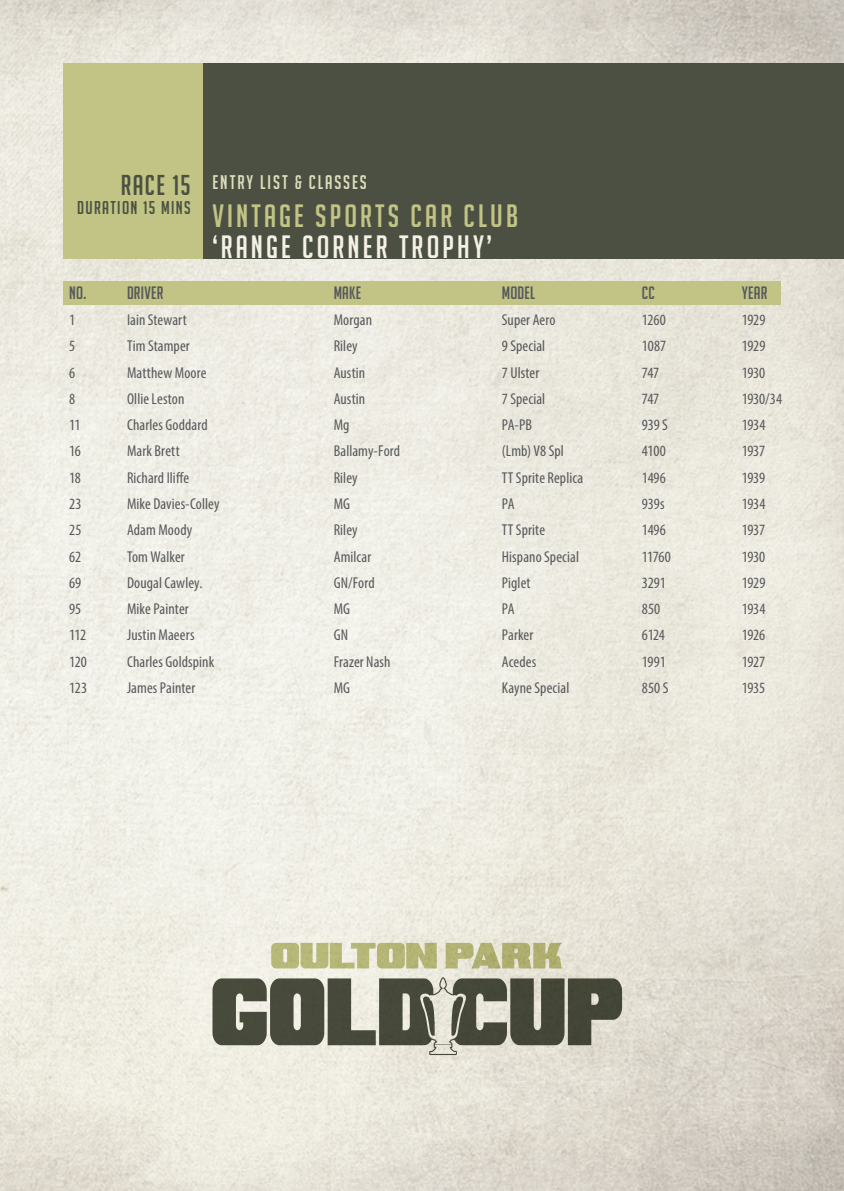
<style>
.page{position:relative;width:844px;height:1191px;background:#fff}
.page>*{position:absolute;margin:0;border:0;box-sizing:border-box;transform-origin:0 0}
.t1{font:31.5px "Big Noodle Titling";letter-spacing:.1em;color:#c1c485}
.t2{font:31.5px "Big Noodle Titling";letter-spacing:.1em;color:#f4f1e6}
.t3{font:28px "Big Noodle Titling";letter-spacing:.05em;color:#4c5042}
.t4{font:19.25px "Big Noodle Titling";letter-spacing:.1em;color:#dedebd}
.t5{font:18.03px "Big Noodle Titling";letter-spacing:.075em;color:#4c5042}
.t6{font:17.5px "Big Noodle Titling";letter-spacing:.015em;color:#57585a}
.t7{font:condensed 15.75px "Myriad Pro";letter-spacing:.005em;color:#57585a}
</style>
<div class="page">
<img style="left:0;top:0;width:843px;height:1191px">
<div style="left:63px;top:63px;width:780px;height:195px;background:#4c5042"></div>
<div style="left:63px;top:63px;width:139px;height:195px;background:#c1c485"></div>
<div style="left:63px;top:281px;width:717px;height:23px;background:#c1c485"></div>
<svg style="left:271px;top:943px;width:165px;height:25px;background:#c0c18c"></svg>
<svg style="left:445px;top:943px;width:117px;height:25px;background:#bcbb89"></svg>
<svg style="left:212px;top:977px;width:410px;height:78px;background:#828274"></svg>
<h2 class="t3" style="left:121px;top:170px;width:71px">RACE 15</h2>
<p class="t5" style="left:77px;top:198px;width:115px">DURATION 15 MINS</p>
<p class="t4" style="left:212px;top:171px;width:156px">ENTRY LIST &amp; CLASSES</p>
<h1 class="t1" style="left:212px;top:199px;width:307px">VINTAGE SPORTS CAR CLUB</h1>
<h1 class="t2" style="left:212px;top:230px;width:281px">‘RANGE CORNER TROPHY’</h1>
<p class="t6" style="left:69px;top:283px;width:96px">NO. DRIVER</p>
<p class="t6" style="left:333px;top:283px;width:29px">MAKE</p>
<p class="t6" style="left:501px;top:283px;width:35px">MODEL</p>
<p class="t6" style="left:641px;top:283px;width:14px">CC</p>
<p class="t6" style="left:741px;top:283px;width:27px">YEAR</p>
<p class="t7" style="left:69px;top:310px;width:8px">1</p>
<p class="t7" style="left:127px;top:310px;width:61px">Iain Stewart</p>
<p class="t7" style="left:333px;top:310px;width:40px">Morgan</p>
<p class="t7" style="left:501px;top:310px;width:55px">Super Aero</p>
<p class="t7" style="left:641px;top:310px;width:25px">1260</p>
<p class="t7" style="left:741px;top:310px;width:25px">1929</p>
<p class="t7" style="left:69px;top:337px;width:8px">5</p>
<p class="t7" style="left:127px;top:337px;width:64px">Tim Stamper</p>
<p class="t7" style="left:333px;top:337px;width:25px">Riley</p>
<p class="t7" style="left:501px;top:337px;width:45px">9 Special</p>
<p class="t7" style="left:641px;top:337px;width:26px">1087</p>
<p class="t7" style="left:741px;top:337px;width:25px">1929</p>
<p class="t7" style="left:69px;top:363px;width:8px">6</p>
<p class="t7" style="left:127px;top:363px;width:81px">Matthew Moore</p>
<p class="t7" style="left:333px;top:363px;width:33px">Austin</p>
<p class="t7" style="left:501px;top:363px;width:39px">7 Ulster</p>
<p class="t7" style="left:641px;top:363px;width:19px">747</p>
<p class="t7" style="left:741px;top:363px;width:25px">1930</p>
<p class="t7" style="left:69px;top:389px;width:8px">8</p>
<p class="t7" style="left:127px;top:389px;width:59px">Ollie Leston</p>
<p class="t7" style="left:333px;top:389px;width:33px">Austin</p>
<p class="t7" style="left:501px;top:389px;width:45px">7 Special</p>
<p class="t7" style="left:641px;top:389px;width:19px">747</p>
<p class="t7" style="left:741px;top:389px;width:42px">1930/34</p>
<p class="t7" style="left:69px;top:415px;width:13px">11</p>
<p class="t7" style="left:127px;top:415px;width:82px">Charles Goddard</p>
<p class="t7" style="left:333px;top:415px;width:17px">Mg</p>
<p class="t7" style="left:501px;top:415px;width:32px">PA-PB</p>
<p class="t7" style="left:641px;top:415px;width:27px">939 S</p>
<p class="t7" style="left:741px;top:415px;width:25px">1934</p>
<p class="t7" style="left:69px;top:442px;width:13px">16</p>
<p class="t7" style="left:127px;top:442px;width:54px">Mark Brett</p>
<p class="t7" style="left:333px;top:442px;width:68px">Ballamy-Ford</p>
<p class="t7" style="left:501px;top:442px;width:64px">(Lmb) V8 Spl</p>
<p class="t7" style="left:641px;top:442px;width:25px">4100</p>
<p class="t7" style="left:741px;top:442px;width:25px">1937</p>
<p class="t7" style="left:69px;top:468px;width:13px">18</p>
<p class="t7" style="left:127px;top:468px;width:63px">Richard Iliffe</p>
<p class="t7" style="left:333px;top:468px;width:25px">Riley</p>
<p class="t7" style="left:501px;top:468px;width:83px">TT Sprite Replica</p>
<p class="t7" style="left:641px;top:468px;width:25px">1496</p>
<p class="t7" style="left:741px;top:468px;width:25px">1939</p>
<p class="t7" style="left:69px;top:494px;width:14px">23</p>
<p class="t7" style="left:127px;top:494px;width:94px">Mike Davies-Colley</p>
<p class="t7" style="left:333px;top:494px;width:18px">MG</p>
<p class="t7" style="left:501px;top:494px;width:14px">PA</p>
<p class="t7" style="left:641px;top:494px;width:24px">939s</p>
<p class="t7" style="left:741px;top:494px;width:25px">1934</p>
<p class="t7" style="left:69px;top:520px;width:14px">25</p>
<p class="t7" style="left:127px;top:520px;width:67px">Adam Moody</p>
<p class="t7" style="left:333px;top:520px;width:25px">Riley</p>
<p class="t7" style="left:501px;top:520px;width:45px">TT Sprite</p>
<p class="t7" style="left:641px;top:520px;width:25px">1496</p>
<p class="t7" style="left:741px;top:520px;width:25px">1937</p>
<p class="t7" style="left:69px;top:547px;width:14px">62</p>
<p class="t7" style="left:127px;top:547px;width:59px">Tom Walker</p>
<p class="t7" style="left:333px;top:547px;width:39px">Amilcar</p>
<p class="t7" style="left:501px;top:547px;width:79px">Hispano Special</p>
<p class="t7" style="left:641px;top:547px;width:30px">11760</p>
<p class="t7" style="left:741px;top:547px;width:25px">1930</p>
<p class="t7" style="left:69px;top:573px;width:14px">69</p>
<p class="t7" style="left:127px;top:573px;width:77px">Dougal Cawley.</p>
<p class="t7" style="left:333px;top:573px;width:43px">GN/Ford</p>
<p class="t7" style="left:501px;top:573px;width:30px">Piglet</p>
<p class="t7" style="left:641px;top:573px;width:25px">3291</p>
<p class="t7" style="left:741px;top:573px;width:25px">1929</p>
<p class="t7" style="left:69px;top:599px;width:14px">95</p>
<p class="t7" style="left:127px;top:599px;width:63px">Mike Painter</p>
<p class="t7" style="left:333px;top:599px;width:18px">MG</p>
<p class="t7" style="left:501px;top:599px;width:14px">PA</p>
<p class="t7" style="left:641px;top:599px;width:20px">850</p>
<p class="t7" style="left:741px;top:599px;width:25px">1934</p>
<p class="t7" style="left:69px;top:625px;width:18px">112</p>
<p class="t7" style="left:127px;top:625px;width:69px">Justin Maeers</p>
<p class="t7" style="left:333px;top:625px;width:16px">GN</p>
<p class="t7" style="left:501px;top:625px;width:33px">Parker</p>
<p class="t7" style="left:641px;top:625px;width:24px">6124</p>
<p class="t7" style="left:741px;top:625px;width:25px">1926</p>
<p class="t7" style="left:69px;top:652px;width:19px">120</p>
<p class="t7" style="left:127px;top:652px;width:89px">Charles Goldspink</p>
<p class="t7" style="left:333px;top:652px;width:58px">Frazer Nash</p>
<p class="t7" style="left:501px;top:652px;width:36px">Acedes</p>
<p class="t7" style="left:641px;top:652px;width:25px">1991</p>
<p class="t7" style="left:741px;top:652px;width:25px">1927</p>
<p class="t7" style="left:69px;top:678px;width:19px">123</p>
<p class="t7" style="left:127px;top:678px;width:70px">James Painter</p>
<p class="t7" style="left:333px;top:678px;width:18px">MG</p>
<p class="t7" style="left:501px;top:678px;width:69px">Kayne Special</p>
<p class="t7" style="left:641px;top:678px;width:28px">850 S</p>
<p class="t7" style="left:741px;top:678px;width:25px">1935</p>
</div>
